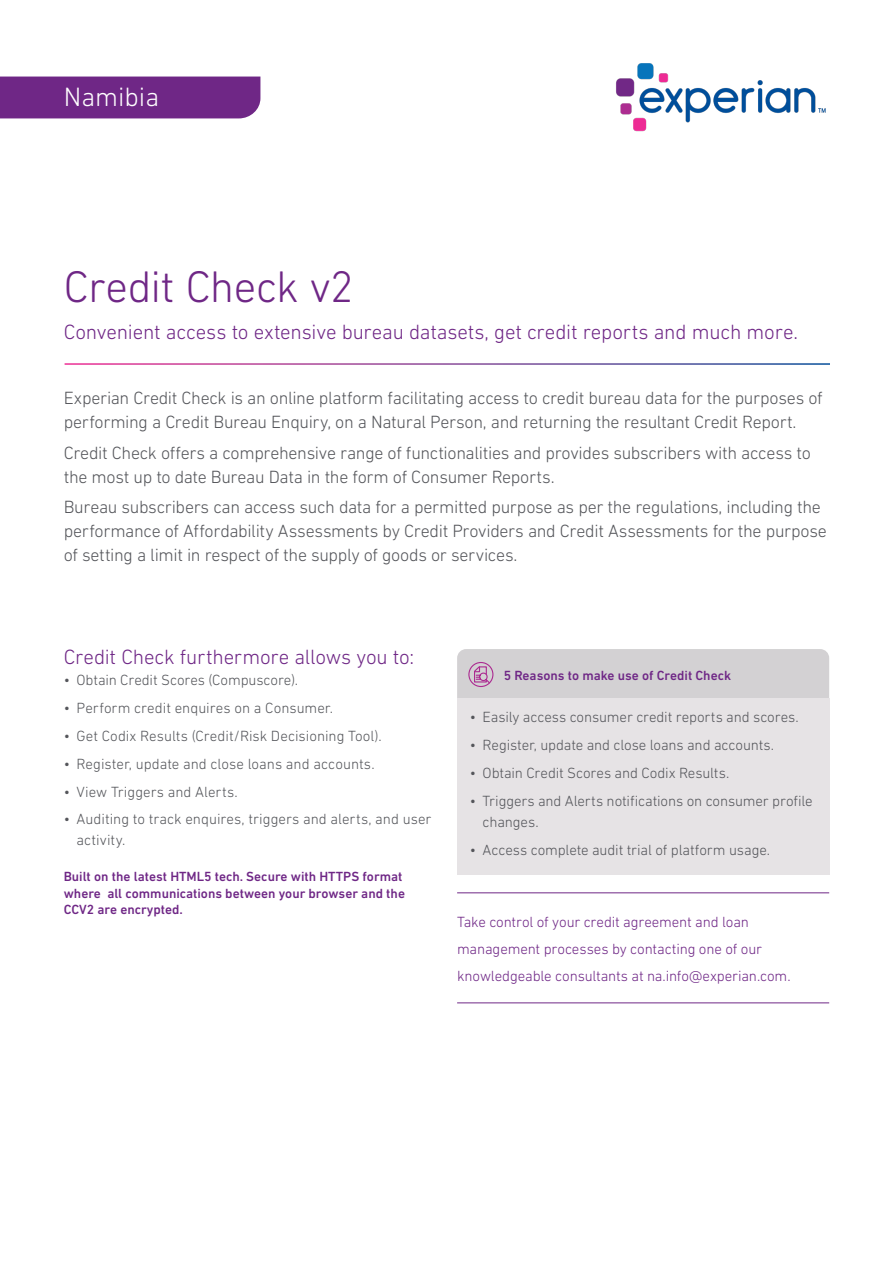
<style>
.page{position:relative;width:893px;height:1263px;background:#fff}
.page>*{position:absolute;margin:0;border:0;box-sizing:border-box;transform-origin:0 0}
.Title_heading_30_34{font:300 45px "DIN Next W1 G";letter-spacing:-.015em;color:#6f2786}
.t1{font:300 27px "DIN Next W1 G";color:#fff}
.Title_subheading_14{font:300 21px "DIN Next W1 G";letter-spacing:-.01em;color:#6f2786}
.Headline_14_16{font:300 21px "DIN Next W1 G";letter-spacing:-.01em;color:#6f2786}
.Introduction_12_16{font:300 18px/24px "DIN Next W1 G";letter-spacing:-.015em;color:#54555a}
.t2{font:300 15px/21px "DIN Next W1 G";letter-spacing:-.005em;color:#54555a}
.Quote_A_14_16{font:300 15px/27px "DIN Next W1 G";letter-spacing:-.01em;color:#6f2786}
.Box_Subhead{font:500 13.5px/16.5px "DIN Next W1 G";color:#6f2786}
</style>
<div class="page">
<div style="left:0;top:77px;width:260px;height:41px;background:#6f2786"></div>
<img style="left:616px;top:63px;width:210px;height:69px">
<hr style="left:457px;top:892px;width:372px;height:1px;background:#6f2786">
<hr style="left:457px;top:1002px;width:372px;height:1px;background:#6f2786">
<div style="left:457px;top:698px;width:372px;height:177px;background:#e6e3e5"></div>
<div style="left:457px;top:649px;width:372px;height:49px;background:#d3d1d3"></div>
<div style="left:468px;top:662px;width:25px;height:25px;border:1px solid #ac2b91;border-radius:50%"></div>
<h2 class="t1" style="left:64px;top:81px;width:97px">Namibia</h2>
<p class="Title_heading_30_34" style="left:64px;top:260px;width:291px">Credit Check v2</p>
<p class="Title_subheading_14" style="left:64px;top:320px;width:736px">Convenient access to extensive bureau datasets, get credit reports and much more.</p>
<p class="Introduction_12_16" style="left:64px;top:385px;width:760px">Experian Credit Check is an online platform facilitating access to credit bureau data for the purposes of performing a Credit Bureau Enquiry, on a Natural Person, and returning the resultant Credit Report.</p>
<p class="Introduction_12_16" style="left:64px;top:440px;width:748px">Credit Check offers a comprehensive range of functionalities and provides subscribers with access to the most up to date Bureau Data in the form of Consumer Reports.</p>
<p class="Introduction_12_16" style="left:64px;top:495px;width:765px">Bureau subscribers can access such data for a permitted purpose as per the regulations, including the performance of Affordability Assessments by Credit Providers and Credit Assessments for the purpose of setting a limit in respect of the supply of goods or services.</p>
<p class="Headline_14_16" style="left:64px;top:645px;width:352px">Credit Check furthermore allows you to:</p>
<p class="t2" style="left:64px;top:670px;width:236px">• Obtain Credit Scores (Compuscore).</p>
<p class="t2" style="left:64px;top:697px;width:271px">• Perform credit enquires on a Consumer.</p>
<p class="t2" style="left:64px;top:725px;width:320px">• Get Codix Results (Credit/Risk Decisioning Tool).</p>
<p class="t2" style="left:64px;top:753px;width:312px">• Register, update and close loans and accounts.</p>
<p class="t2" style="left:64px;top:781px;width:175px">• View Triggers and Alerts.</p>
<p class="t2" style="left:77px;top:809px;width:357px;text-indent:-13px">• Auditing to track enquires, triggers and alerts, and user activity.</p>
<p class="Box_Subhead" style="left:64px;top:868px;width:343px">Built on the latest HTML5 tech. Secure with HTTPS format where all communications between your browser and the<br>CCV2 are encrypted.</p>
<p class="Box_Subhead" style="left:504px;top:667px;width:229px">5 Reasons to make use of Credit Check</p>
<p class="t2" style="left:470px;top:707px;width:330px">• Easily access consumer credit reports and scores.</p>
<p class="t2" style="left:470px;top:734px;width:306px">• Register, update and close loans and accounts.</p>
<p class="t2" style="left:470px;top:762px;width:261px">• Obtain Credit Scores and Codix Results.</p>
<p class="t2" style="left:483px;top:790px;width:331px;text-indent:-13px">• Triggers and Alerts notifications on consumer profile changes.</p>
<p class="t2" style="left:470px;top:839px;width:302px">• Access complete audit trial of platform usage.</p>
<p class="Quote_A_14_16" style="left:457px;top:908px;width:335px">Take control of your credit agreement and loan management processes by contacting one of our knowledgeable consultants at na.info@experian.com.</p>
</div>
